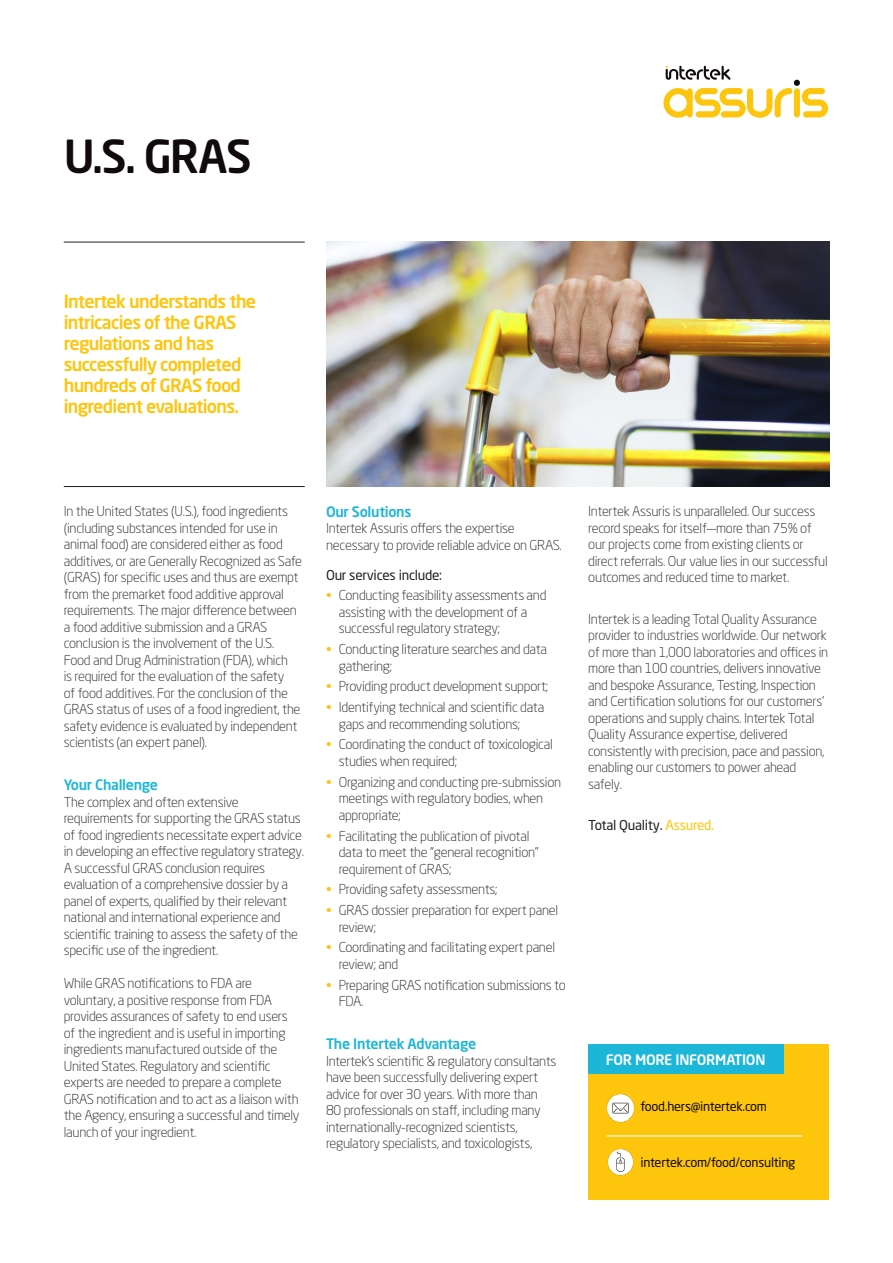
<style>
.page{position:relative;width:893px;height:1263px;background:#fff}
.page>*{position:absolute;margin:0;border:0;box-sizing:border-box;transform-origin:0 0}
.t1{font:500 45px "Neo Sans Std";color:#110a0c}
.Introduction_Paragra{font:500 18px/21px "Neo Sans Std";letter-spacing:-.04em;color:#fec50d}
.Subheading{font:500 14.25px "Neo Sans Std";letter-spacing:-.02em;color:#1cb6d8}
.More_Information{font:500 14.25px "Neo Sans Std";letter-spacing:-.02em;color:#fff}
.Body_Text{font:300 13.5px/16.5px "Neo Sans Std";letter-spacing:-.02em;color:#231f20}
.Subheading-2{font:300 13.5px/16.5px "Neo Sans Std";letter-spacing:-.02em;color:#231f20}
.Bullet_Text{font:300 13.5px/16.5px "Neo Sans Std";letter-spacing:-.02em;color:#231f20}
.Body_Text-2{font:13.5px "Neo Sans Std";letter-spacing:-.02em;color:#231f20}
.Contact_Details{font:12.75px "Neo Sans Std";letter-spacing:-.02em;color:#110a0c}
.s1{color:#fec50d}
</style>
<div class="page">
<hr style="left:64px;top:242px;width:241px;height:1px;background:#231f20">
<hr style="left:64px;top:486px;width:241px;height:1px;background:#231f20">
<svg style="left:663px;top:66px;width:165px;height:52px"></svg>
<img style="left:326px;top:241px;width:503px;height:246px">
<div style="left:588px;top:1044px;width:241px;height:155px;background:#fec50d"></div>
<div style="left:588px;top:1044px;width:196px;height:30px;background:#1cb6d8"></div>
<img style="left:606px;top:1094px;width:29px;height:28px">
<img style="left:607px;top:1149px;width:27px;height:26px">
<hr style="left:607px;top:1135px;width:195px;height:1px;background:#fff">
<p class="t1" style="left:64px;top:128px;width:189px">U.S. GRAS</p>
<p class="Introduction_Paragra" style="left:64px;top:290px;width:194px">Intertek understands the intricacies of the GRAS regulations and has successfully completed hundreds of GRAS food ingredient evaluations.</p>
<p class="Body_Text" style="left:64px;top:503px;width:240px">In the United States (U.S.), food ingredients (including substances intended for use in animal food) are considered either as food additives, or are Generally Recognized as Safe (GRAS) for specific uses and thus are exempt from the premarket food additive approval requirements. The major difference between a food additive submission and a GRAS conclusion is the involvement of the U.S.<br>Food and Drug Administration (FDA), which<br>is required for the evaluation of the safety<br>of food additives. For the conclusion of the GRAS status of uses of a food ingredient, the safety evidence is evaluated by independent scientists (an expert panel).</p>
<p class="Subheading" style="left:64px;top:776px;width:96px">Your Challenge</p>
<p class="Subheading-2" style="left:64px;top:794px;width:242px">The complex and often extensive requirements for supporting the GRAS status of food ingredients necessitate expert advice in developing an effective regulatory strategy.<br>A successful GRAS conclusion requires evaluation of a comprehensive dossier by a panel of experts, qualified by their relevant national and international experience and scientific training to assess the safety of the specific use of the ingredient.</p>
<p class="Subheading-2" style="left:64px;top:975px;width:237px">While GRAS notifications to FDA are voluntary, a positive response from FDA provides assurances of safety to end users of the ingredient and is useful in importing ingredients manufactured outside of the United States. Regulatory and scientific experts are needed to prepare a complete GRAS notification and to act as a liaison with the Agency, ensuring a successful and timely launch of your ingredient.</p>
<p class="Subheading" style="left:326px;top:503px;width:87px">Our Solutions</p>
<p class="Body_Text" style="left:326px;top:520px;width:237px">Intertek Assuris offers the expertise necessary to provide reliable advice on GRAS.</p>
<p class="Body_Text-2" style="left:326px;top:566px;width:118px">Our services include:</p>
<p class="Bullet_Text" style="left:339px;top:587px;width:209px;text-indent:-13px"><span class="s1">•</span> Conducting feasibility assessments and assisting with the development of a successful regulatory strategy;</p>
<p class="Bullet_Text" style="left:339px;top:641px;width:210px;text-indent:-13px"><span class="s1">•</span> Conducting literature searches and data gathering;</p>
<p class="Bullet_Text" style="left:326px;top:678px;width:224px"><span class="s1">•</span> Providing product development support;</p>
<p class="Bullet_Text" style="left:339px;top:699px;width:207px;text-indent:-13px"><span class="s1">•</span> Identifying technical and scientific data gaps and recommending solutions;</p>
<p class="Bullet_Text" style="left:339px;top:736px;width:216px;text-indent:-13px"><span class="s1">•</span> Coordinating the conduct of toxicological studies when required;</p>
<p class="Bullet_Text" style="left:339px;top:773px;width:224px;text-indent:-13px"><span class="s1">•</span> Organizing and conducting pre-submission meetings with regulatory bodies, when appropriate;</p>
<p class="Bullet_Text" style="left:339px;top:827px;width:202px;text-indent:-13px"><span class="s1">•</span> Facilitating the publication of pivotal data to meet the “general recognition” requirement of GRAS;</p>
<p class="Bullet_Text" style="left:326px;top:881px;width:173px"><span class="s1">•</span> Providing safety assessments;</p>
<p class="Bullet_Text" style="left:339px;top:902px;width:221px;text-indent:-13px"><span class="s1">•</span> GRAS dossier preparation for expert panel review;</p>
<p class="Bullet_Text" style="left:339px;top:939px;width:218px;text-indent:-13px"><span class="s1">•</span> Coordinating and facilitating expert panel review; and</p>
<p class="Bullet_Text" style="left:339px;top:976px;width:229px;text-indent:-13px"><span class="s1">•</span> Preparing GRAS notification submissions to<br>FDA.</p>
<p class="Subheading" style="left:326px;top:1035px;width:152px">The Intertek Advantage</p>
<p class="Body_Text" style="left:326px;top:1052px;width:232px">Intertek’s scientific &amp; regulatory consultants have been successfully delivering expert advice for over 30 years. With more than 80 professionals on staff, including many internationally-recognized scientists, regulatory specialists, and toxicologists,</p>
<p class="Body_Text" style="left:588px;top:503px;width:241px">Intertek Assuris is unparalleled. Our success record speaks for itself—more than 75% of our projects come from existing clients or direct referrals. Our value lies in our successful outcomes and reduced time to market.</p>
<p class="Body_Text" style="left:588px;top:611px;width:241px">Intertek is a leading Total Quality Assurance provider to industries worldwide. Our network of more than 1,000 laboratories and offices in more than 100 countries, delivers innovative and bespoke Assurance, Testing, Inspection and Certification solutions for our customers’ operations and supply chains. Intertek Total Quality Assurance expertise, delivered consistently with precision, pace and passion, enabling our customers to power ahead safely.</p>
<p class="Body_Text-2" style="left:588px;top:817px;width:127px">Total Quality. <span class="s1">Assured.</span></p>
<p class="More_Information" style="left:606px;top:1050px;width:161px">FOR MORE INFORMATION</p>
<p class="Contact_Details" style="left:641px;top:1099px;width:128px">food.hers@intertek.com</p>
<p class="Contact_Details" style="left:640px;top:1154px;width:156px">intertek.com/food/consulting</p>
</div>
